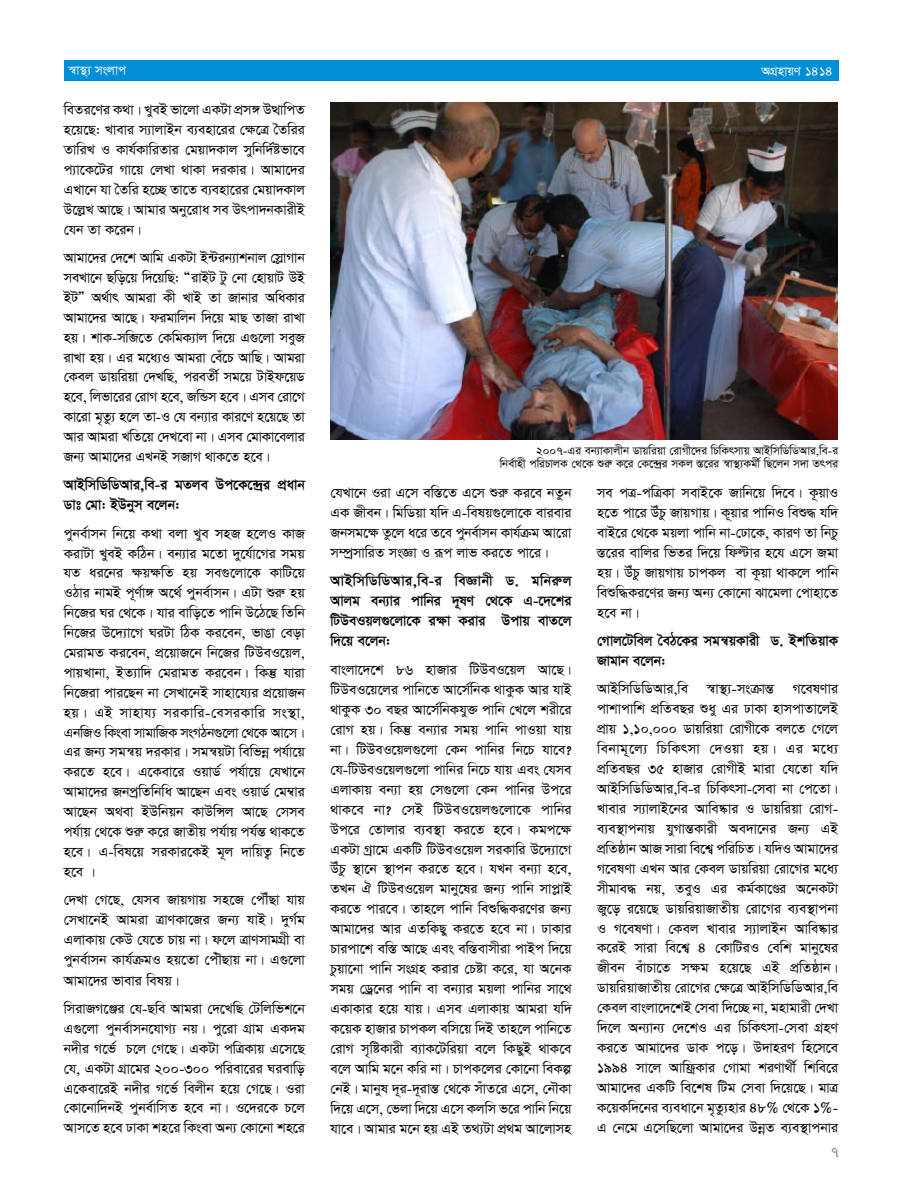
<style>
.page{position:relative;width:902px;height:1200px;background:#fff}
.page>*{position:absolute;margin:0;border:0;box-sizing:border-box;transform-origin:0 0}
.Body_Text{font:16.5px/20px "Sutonny MJ";color:#000;text-align:justify}
.Body_Text-2{font:16.5px/20px "Sutonny MJ Bold";color:#000}
.t1{font:16.5px "Sutonny MJ";color:#808284}
.t2{font:15px "Sutonny MJ";color:#fff}
.Body_Text-3{font:13.5px "Sutonny MJ";color:#000}
</style>
<div class="page">
<div style="left:64px;top:61px;width:774px;height:20px;background:#008fd4"></div>
<img style="left:330px;top:102px;width:507px;height:337px">
<p class="t2" style="left:68px;top:62px;width:59px">¯^V¯’¨ MSJVC</p>
<p class="t2" style="left:761px;top:63px;width:73px">AMÖNVQY 1414</p>
<p class="Body_Text" style="left:64px;top:101px;width:242px">WEZI‡YI K_V| LYEB FV‡JV GKUV CÖM½ DÌVWCZ N‡Q‡Q: LVEVI M¨VJVBB E¨ENV‡II †Ÿ‡Î ˆZWII ZVWIL I KVH©KVWIZVI †GQV`KVJ MYWBW`©ÓFV‡E C¨V‡K‡UI MV‡Q †JLV _VKV `IKVI| AVGV‡`I GLV‡B HV ˆZWI N‡”Q ZV‡Z E¨ENV‡II †GQV`KVJ D‡JØ-L AV‡Q| AVGVI ABY‡IVA ME DRCV`BKVIXB †HB ZV K‡IB|</p>
<p class="Body_Text" style="left:64px;top:248px;width:242px">AVGV‡`I †`‡K AVWG GKUV B›UIB¨VKBVJ †MØ-VMVB MELV‡B QWO‡Q W`‡QWQ: ÒIVBU UZ†BV †NVQVU DB BUÓ A_©VR AVGIV KX LVB ZV RVBVI AWAKVI AVGV‡`I AV‡Q| DIGVWJB W`‡Q GVQ ZVRV IVLV NQ| KVK-MWÂ‡Z †KWGK¨VJ W`‡Q G¸‡JV MEYR IVLV NQ| GI G‡A¨I AVGIV †EU‡P AVWQ| AVGIV †KEJ WVQWIQV †`LWQ, CIEZX© MG‡Q UVBD‡QW N‡E, WJFV‡II †IVM N‡E, RWÛM N‡E| GME †IV‡M KV‡IV G„ZZ¨ N‡J ZV-I †H EB¨VI KVI‡Y N‡Q‡Q ZV AVI AVGIV LWZ‡Q †`L‡EV BV| GME †GVKV‡EJVI RB¨ AVGV‡`I GLBB MRVM _VK‡Z N‡E|</p>
<p class="Body_Text-2" style="left:64px;top:476px;width:242px">AVBWMWWWWAVI,WE-I GZJE DC‡K‡›`ªI CÖAVB<br>WVT †GV: BDBYM E‡JB:</p>
<p class="Body_Text" style="left:64px;top:524px;width:242px">CYBE©VMB WB‡Q K_V EJV LYE MNR N‡JI KVR KIVUV LYEB KWVB| EB¨VI G‡ZV `Y‡H©V‡MI MGQ HZ AI‡BI ŸQŸWZ NQ ME¸‡JV‡K KVWU‡Q IVVI BVGB C~Y©V½ A‡_© CYBE©VMB| GUV ÏIÆ NQ WB‡RI NI †_‡K| HVI EVWO‡Z CVWB D‡V‡Q WZWB WB‡RI D‡`¨V‡M NIUV WVK KI‡EB, FVOV †EOV †GIVGZ KI‡EB, CÖ‡QVR‡B WB‡RI WUDEI‡QJ, CVQLVBV, BZ¨VW` †GIVGZ KI‡EB| WKŠ‘HVIV WB‡RIV CVI‡QB BV †MLV‡BB MVNV‡H¨I CÖ‡QVRB NQ| GB MVNVH¨ MIKVWI-†EMIKVWI MS¯’V, GBWRI WKSEV MVGVWRK MSMVB¸‡JV †_‡K AV‡M| GI RB¨ MGŠ^Q `IKVI| MGŠ^QUV WEWFBŒ CH©V‡Q KI‡Z N‡E| G‡KEV‡I IQVW© CH©V‡Q †HLV‡B AVGV‡`I RBCªWZWBWA AV‡QB GES IQVW© †G¤^VI AV‡QB A_EV BDWBQB KVDWÝJ AV‡Q †MME CH©VQ †_‡K ÏIÆ K‡I RVZXQ CH©VQ CH©ŠÍ_VK‡Z N‡E| G-WEL‡Q MIKVI‡KB G~J `VWQZ¡ WB‡Z N‡E |</p>
<p class="Body_Text" style="left:64px;top:890px;width:242px">†`LV †M‡Q, †HME RVQMVQ MN‡R †CŠUQV HVQ †MLV‡BB AVGIV ÎVYKV‡RI RB¨ HVB| `YM©G GJVKVQ †KD †H‡Z PVQ BV| D‡J ÎVYMVGMÖX EV CYBE©VMB KVH©ΜGI NQ‡ZV †CUŠQVQ BV| G¸‡JV AVGV‡`I FVEVI WELQ|</p>
<p class="Body_Text" style="left:64px;top:999px;width:242px">WMIVRM‡ÄI †H-QWE AVGIV †`‡LWQ †UWJWFK‡B G¸‡JV CYBE©VMB‡HVM¨ BQ| CY‡IV MÖVG GK`G B`XI M‡F© P‡J †M‡Q| GKUV CWÎKVQ G‡M‡Q †H, GKUV MÖV‡GI 200-300 CWIEV‡II NIEVWO G‡KEV‡IB B`XI M‡F© WEJXB N‡Q †M‡Q| IIV †KV‡BVW`BB CYBE©VWMZ N‡E BV| I‡`I‡K P‡J AVM‡Z N‡E XVKV KN‡I WKSEV AB¨ †KV‡BV KN‡I</p>
<p class="Body_Text-3" style="left:536px;top:443px;width:303px">2007-GI EB¨VKVJXB WVQWIQV †IVMX‡`I WPWKRMVQ AVBWMWWWWAVI,WE-I</p>
<p class="Body_Text-3" style="left:499px;top:456px;width:340px">WBE©VNX CWIPVJK †_‡K ÏIÆ K‡I †K‡›`ªI MKJ ¯Í‡II ¯^V¯’¨KGX© WQ‡JB M`V ZRCI</p>
<p class="Body_Text" style="left:330px;top:483px;width:244px;text-align:left">†HLV‡B IIV G‡M EW¯Í‡Z G‡M ÏIÆ KI‡E BZZB GK RXEB| WGWWQV HW` G-WELQ¸‡JV‡K EVIEVI RBMG‡Ÿ ZZ‡J A‡I Z‡E CYBE©VMB KVH©ΜG AV‡IV M¤ÚªMVWIZ MSÁV I IƑC JVF KI‡Z CV‡I|</p>
<p class="Body_Text-2" style="left:330px;top:572px;width:242px;text-align:justify">AVBWMWWWWAVI,WE-I WEÁVBX W. GWBIÆJ AVJG EB¨VI CVWBI `~LY †_‡K G-‡`‡KI WUDEIQJ¸‡JV‡K IŸV KIVI DCVQ EVZ‡J W`‡Q E‡JB:</p>
<p class="Body_Text" style="left:330px;top:660px;width:242px">EVSJV‡`‡K 86 NVRVI WUDEI‡QJ AV‡Q| WUDEI‡Q‡JI CVWB‡Z AV‡M©WBK _VKZK AVI HVB _VKZK 30 EQI AV‡M©WBKHY³ CVWB †L‡J KIX‡I †IVM NQ| WKŠ‘EB¨VI MGQ CVWB CVIQV HVQ BV| WUDEI‡QJ¸‡JV †KB CVWBI WB‡P HV‡E? †H-WUDEI‡QJ¸‡JV CVWBI WB‡P HVQ GES †HME GJVKVQ EB¨V NQ †M¸‡JV †KB CVWBI DC‡I _VK‡E BV? †MB WUDEI‡QJ¸‡JV‡K CVWBI DC‡I †ZVJVI E¨E¯’V KI‡Z N‡E| KGC‡Ÿ GKUV MªV‡G GKWU WUDEI‡QJ MIKVWI D‡`¨V‡M DUPZ¯’V‡B ¯’VCB KI‡Z N‡E| HLB EB¨V N‡E, ZLB H WUDEI‡QJ GVBY‡LI RB¨ CVWB MVCØ-VB KI‡Z CVI‡E| ZVN‡J CVWB WEÏW×KI‡YI RB¨ AVGV‡`I AVI GZWKQY KI‡Z N‡E BV| XVKVI PVICV‡K EW¯ÍAV‡Q GES EW¯ÍEVMXIV CVBC W`‡Q PZQV‡BV CVWB MSMÖN KIVI †PÓV K‡I, HV A‡BK MGQ †Wª‡BI CVWB EV EB¨VI GQJV CVWBI MV‡_ GKVKVI N‡Q HVQ| GME GJVKVQ AVGIV HW` K‡QK NVRVI PVCKJ EWM‡Q W`B ZVN‡J CVWB‡Z †IVM M„WÓKVIX E¨VK‡UWIQV E‡J WKQYB _VK‡E E‡J AVWG G‡B KWI BV| PVCK‡JI †KV‡BV WEKÍ †BB| GVBYL `~I-`~IVŠÍ†_‡K MUVZ‡I G‡M, †BŠKV W`‡Q G‡M, †FJV W`‡Q G‡M KJWM F‡I CVWB WB‡Q HV‡E| AVGVI G‡B NQ GB Z_¨UV CÖ_G AV‡JVMN</p>
<p class="Body_Text" style="left:597px;top:483px;width:249px;text-align:left">ME CÎ-CWÎKV MEVB‡K RVWB‡Q W`‡E| K‚QVI N‡Z CV‡I DUPZRVQMVQ| K~QVI CVWBI WEÏ× HW` EVB‡I †_‡K GQJV CVWB BV-†XV‡K, KVIY ZV WBPZ ¯Í‡II EVWJI WFZI W`‡Q WDËVI N‡H G‡M RGV NQ| DUPZRVQMVQ PVCKJ EV K‚QV _VK‡J CVWB WEÏW×KI‡YI RB¨ AB¨ †KV‡BV SV‡GJV †CVNV‡Z N‡E BV|</p>
<p class="Body_Text-2" style="left:597px;top:631px;width:242px">†MVJ‡UWEJ ˆEV‡KI MGŠ^QKVIX W. BKWZQVK<br>RVGVB E‡JB:</p>
<p class="Body_Text" style="left:597px;top:679px;width:242px">AVBWMWWWWAVI,WE ¯^V¯’¨-MSΜVŠÍ M‡ELYVI CVKVCVWK CÖWZEQI ÏAYGI XVKV NVMCVZV‡JB CÖVQ 1,10,000 WVQWIQV †IVMX‡K EJ‡Z †M‡J WEBVG~‡J¨ WPWKRMV †`IQV NQ| GI G‡A¨ CÖWZEQI 35 NVRVI †IVMXB GVIV †H‡ZV HW` AVBWMWWWWAVI,WE-I WPWKRMV-†MEV BV †C‡ZV| LVEVI M¨VJVB‡BI AVWE®‹VI I WVQWIQV †IVM-E¨E¯’VCBVQ HYMVŠÍKVIX AE`V‡BI RB¨ GB CÖWZÔVB AVR MVIV WE‡K¦ CWIWPZ| HW`I AVGV‡`I M‡ELYV GLB AVI †KEJ WVQWIQV †IV‡MI G‡A¨ MXGVE× BQ, ZEYI GI KG©KV‡ÐI A‡BKUV RY‡O I‡Q‡Q WVQWIQVRVZXQ †IV‡MI E¨E¯’VCBV I M‡ELYV| †KEJ LVEVI M¨VJVBB AVWE®‹VI K‡IB MVIV WE‡K¦ 4 †KVWUII †EWK GVBY‡LI RXEB EUVPV‡Z MŸG N‡Q‡Q GB CÖWZÔVB| WVQWIQVRVZXQ †IV‡MI †Ÿ‡Î AVBWMWWWWAVI,WE †KEJ EVSJV‡`‡KB †MEV W`‡”Q BV, GNVGVIX †`LV W`‡J AB¨VB¨ †`‡KI GI WPWKRMV-†MEV MÖNY KI‡Z AVGV‡`I WVK C‡O| D`VNIY WN‡M‡E 1994 MV‡J AVWDªKVI †MVGV KIYV_X© WKWE‡I AVGV‡`I GKWU WE‡KL WUG †MEV W`‡Q‡Q| GVÎ K‡QKW`‡BI E¨EAV‡B G„ZZ¨NVI 48% †_‡K 1%- G †B‡G G‡MWQ‡JV AVGV‡`I DBŒZ E¨E¯’VCBVI</p>
<p class="t1" style="left:830px;top:1142px;width:10px">7</p>
</div>
